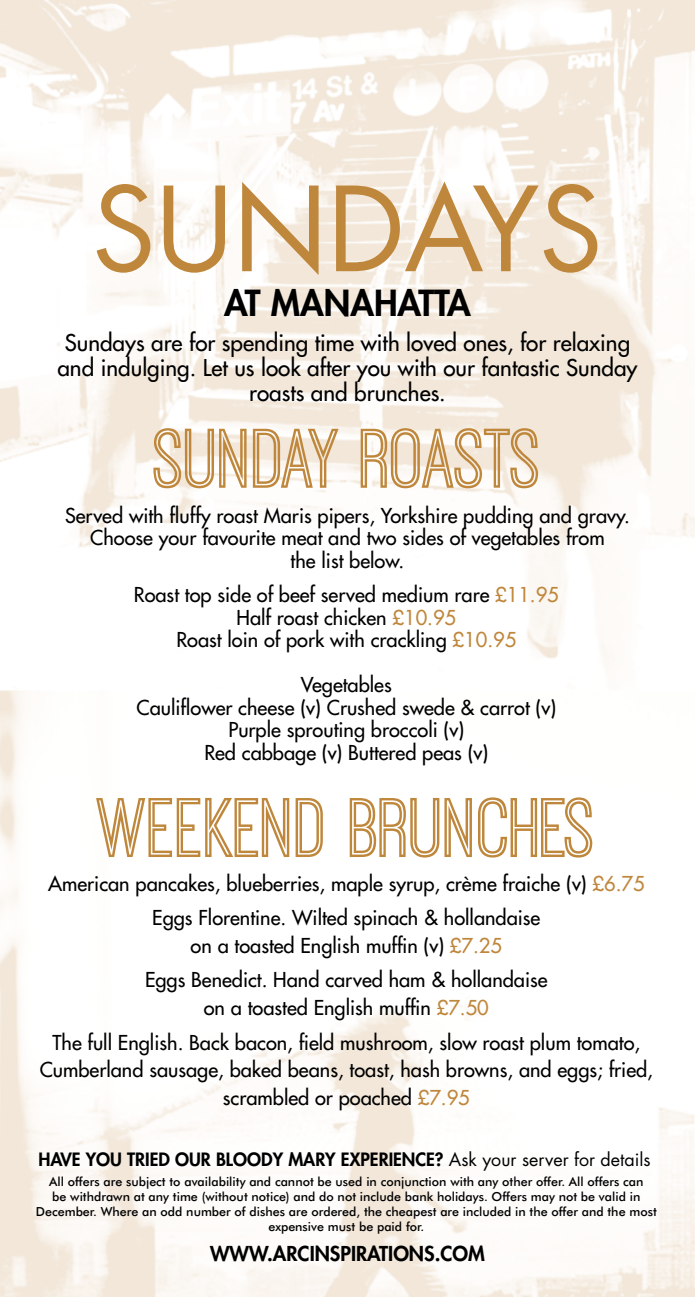
<style>
.page{position:relative;width:695px;height:1297px;background:#fff}
.page>*{position:absolute;margin:0;border:0;box-sizing:border-box;transform-origin:0 0}
.t1{font:113.75px "Futura";letter-spacing:-.005em;color:#bf873c}
.t2{font:87.5px "Ostrich Sans Inline";color:#bf873c}
.t3{font:87.5px "Ostrich Sans Inline";letter-spacing:-.035em;color:#bf873c}
.t4{font:800 35px "Futura";color:#000}
.t5{font:22.5px/25px "Futura";color:#000;text-align:center}
.t6{font:20px/22.5px "Futura";color:#000;text-align:center}
.t7{font:800 20px "Futura";color:#000}
.t8{font:800 17.75px "Futura";color:#000}
.t9{font:500 12.5px/15px "Futura BT";color:#000;text-align:center}
.s1{color:#bf873c}
.s2{font-weight:400}
</style>
<div class="page">
<img style="left:0;top:0;width:694px;height:1297px">
<h1 class="t1" style="left:92px;top:157px;width:512px">SUNDAYS</h1>
<h3 class="t4" style="left:224px;top:281px;width:248px">AT MANAHATTA</h3>
<p class="t5" style="left:57px;top:330px;width:581px">Sundays are for spending time with loved ones, for relaxing and indulging. Let us look after you with our fantastic Sunday roasts and brunches.</p>
<h2 class="t3" style="left:153px;top:414px;width:390px">SUNDAY ROASTS</h2>
<p class="t6" style="left:65px;top:504px;width:566px">Served with fluffy roast Maris pipers, Yorkshire pudding and gravy.<br>Choose your favourite meat and two sides of vegetables from<br>the list below.</p>
<p class="t6" style="left:134px;top:584px;width:426px">Roast top side of beef served medium rare <span class="s1">£11.95<br></span>Half roast chicken <span class="s1">£10.95<br></span>Roast loin of pork with crackling <span class="s1">£10.95</span></p>
<p class="t6" style="left:136px;top:674px;width:421px">Vegetables<br>Cauliflower cheese (v) Crushed swede &amp; carrot (v)<br>Purple sprouting broccoli (v)<br>Red cabbage (v) Buttered peas (v)</p>
<h2 class="t2" style="left:97px;top:783px;width:501px">WEEKEND BRUNCHES</h2>
<p class="t6" style="left:48px;top:866px;width:598px;line-height:34.5px">American pancakes, blueberries, maple syrup, crème fraiche (v) <span class="s1">£6.75<br></span>Eggs Florentine. Wilted spinach &amp; hollandaise</p>
<p class="t6" style="left:145px;top:928px;width:404px;line-height:34.5px">on a toasted English muffin (v) <span class="s1">£7.25<br></span>Eggs Benedict. Hand carved ham &amp; hollandaise</p>
<p class="t6" style="left:52px;top:990px;width:589px;line-height:34.5px">on a toasted English muffin <span class="s1">£7.50<br></span>The full English. Back bacon, field mushroom, slow roast plum tomato,</p>
<p class="t6" style="left:40px;top:1056px;width:614px;line-height:27.5px">Cumberland sausage, baked beans, toast, hash browns, and eggs; fried, scrambled or poached <span class="s1">£7.95</span></p>
<p class="t8" style="left:38px;top:1148px;width:613px">HAVE YOU TRIED OUR BLOODY MARY EXPERIENCE? <span class="s2">Ask your server for details</span></p>
<p class="t9" style="left:36px;top:1174px;width:622px">All offers are subject to availability and cannot be used in conjunction with any other offer. All offers can<br>be withdrawn at any time (without notice) and do not include bank holidays. Offers may not be valid in December. Where an odd number of dishes are ordered, the cheapest are included in the offer and the most expensive must be paid for.</p>
<p class="t7" style="left:210px;top:1241px;width:276px">WWW.ARCINSPIRATIONS.COM</p>
</div>
